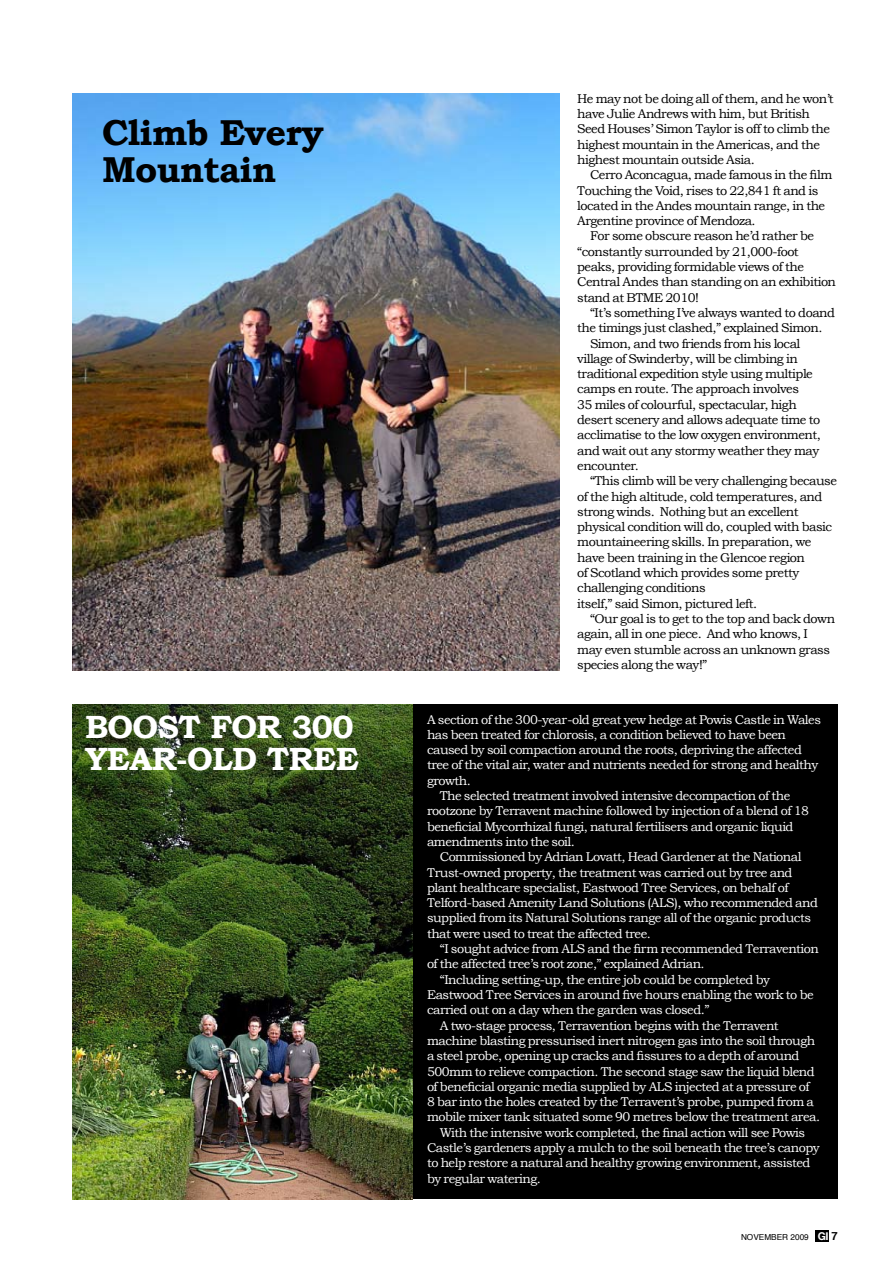
<style>
.page{position:relative;width:893px;height:1263px;background:#fff}
.page>*{position:absolute;margin:0;border:0;box-sizing:border-box;transform-origin:0 0}
.t1{font:700 36px/37.5px "Bookman Old Style";letter-spacing:-.02em;color:#000}
.t2{font:700 32.1px/32.1px "Bookman Old Style";letter-spacing:-.02em;color:#fff}
.t3{font:12.75px "Bookman Old Style";letter-spacing:-.04em;color:#fff}
.t4{font:12.75px/15.3px "Bookman Old Style";letter-spacing:-.04em;color:#000}
.t5{font:8.25px "Helvetica";color:#000}
.s1{font-family:"Helvetica Neue";font-weight:700;font-size:10.8px;color:#fff}
.s2{font-weight:700;font-size:11.25px}
</style>
<div class="page">
<div style="left:412px;top:704px;width:426px;height:495px;background:#000"></div>
<img style="left:72px;top:704px;width:340px;height:495px">
<img style="left:72px;top:94px;width:488px;height:576px">
<div style="left:816px;top:1230px;width:13px;height:11px;background:#000"></div>
<h1 class="t1" style="left:102px;top:113px;width:223px">CLIMB EVERY<br>MOUNTAIN</h1>
<h2 class="t2" style="left:85px;top:711px;width:275px">BOOST FOR 300<br>YEAR-OLD TREE</h2>
<p class="t4" style="left:577px;top:91px;width:258px">He may not be doing all of them, and he won’t have Julie Andrews with him, but British Seed Houses’ Simon Taylor is off to climb the highest mountain in the Americas, and the highest mountain outside Asia.</p>
<p class="t4" style="left:577px;top:167px;width:257px;text-indent:13px">Cerro Aconcagua, made famous in the film Touching the Void, rises to 22,841 ft and is located in the Andes mountain range, in the Argentine province of Mendoza.</p>
<p class="t4" style="left:577px;top:228px;width:260px;text-indent:13px">For some obscure reason he’d rather be “constantly surrounded by 21,000-foot peaks, providing formidable views of the Central Andes than standing on an exhibition stand at BTME 2010!</p>
<p class="t4" style="left:590px;top:305px;width:247px">“It’s something I’ve always wanted to doand</p>
<p class="t4" style="left:577px;top:320px;width:247px">the timings just clashed,” explained Simon.</p>
<p class="t4" style="left:590px;top:335px;width:212px">Simon, and two friends from his local</p>
<p class="t4" style="left:577px;top:351px;width:222px">village of Swinderby, will be climbing in</p>
<p class="t4" style="left:577px;top:366px;width:237px">traditional expedition style using multiple</p>
<p class="t4" style="left:577px;top:381px;width:223px">camps en route. The approach involves</p>
<p class="t4" style="left:577px;top:397px;width:221px">35 miles of colourful, spectacular, high</p>
<p class="t4" style="left:577px;top:412px;width:244px">desert scenery and allows adequate time to</p>
<p class="t4" style="left:577px;top:427px;width:245px">acclimatise to the low oxygen environment,</p>
<p class="t4" style="left:577px;top:443px;width:244px">and wait out any stormy weather they may</p>
<p class="t4" style="left:577px;top:458px;width:63px">encounter.</p>
<p class="t4" style="left:590px;top:473px;width:249px">“This climb will be very challenging because</p>
<p class="t4" style="left:577px;top:488px;width:247px">of the high altitude, cold temperatures, and</p>
<p class="t4" style="left:577px;top:504px;width:223px">strong winds. Nothing but an excellent</p>
<p class="t4" style="left:577px;top:519px;width:256px">physical condition will do, coupled with basic</p>
<p class="t4" style="left:577px;top:534px;width:236px">mountaineering skills. In preparation, we</p>
<p class="t4" style="left:577px;top:550px;width:229px">have been training in the Glencoe region</p>
<p class="t4" style="left:577px;top:565px;width:224px">of Scotland which provides some pretty</p>
<p class="t4" style="left:577px;top:580px;width:130px">challenging conditions</p>
<p class="t4" style="left:577px;top:596px;width:181px">itself,” said Simon, pictured left.</p>
<p class="t4" style="left:590px;top:611px;width:247px">“Our goal is to get to the top and back down</p>
<p class="t4" style="left:577px;top:626px;width:232px">again, all in one piece. And who knows, I</p>
<p class="t4" style="left:577px;top:641px;width:254px">may even stumble across an unknown grass</p>
<p class="t4" style="left:577px;top:657px;width:132px">species along the way!”</p>
<p class="t3" style="left:427px;top:712px;width:396px">A section of the 300-year-old great yew hedge at Powis Castle in Wales</p>
<p class="t3" style="left:427px;top:727px;width:360px">has been treated for chlorosis, a condition believed to have been</p>
<p class="t3" style="left:427px;top:742px;width:376px">caused by soil compaction around the roots, depriving the affected</p>
<p class="t3" style="left:427px;top:758px;width:393px">tree of the vital air, water and nutrients needed for strong and healthy</p>
<p class="t3" style="left:427px;top:773px;width:45px">growth.</p>
<p class="t3" style="left:440px;top:788px;width:352px">The selected treatment involved intensive decompaction of the</p>
<p class="t3" style="left:427px;top:804px;width:383px">rootzone by Terravent machine followed by injection of a blend of 18</p>
<p class="t3" style="left:427px;top:819px;width:368px">beneficial Mycorrhizal fungi, natural fertilisers and organic liquid</p>
<p class="t3" style="left:427px;top:834px;width:150px">amendments into the soil.</p>
<p class="t3" style="left:440px;top:850px;width:363px">Commissioned by Adrian Lovatt, Head Gardener at the National</p>
<p class="t3" style="left:427px;top:865px;width:367px">Trust-owned property, the treatment was carried out by tree and</p>
<p class="t3" style="left:427px;top:880px;width:363px">plant healthcare specialist, Eastwood Tree Services, on behalf of</p>
<p class="t3" style="left:427px;top:895px;width:392px">Telford-based Amenity Land Solutions (ALS), who recommended and</p>
<p class="t3" style="left:427px;top:911px;width:385px">supplied from its Natural Solutions range all of the organic products</p>
<p class="t3" style="left:427px;top:926px;width:225px">that were used to treat the affected tree.</p>
<p class="t3" style="left:440px;top:941px;width:381px">“I sought advice from ALS and the firm recommended Terravention</p>
<p class="t3" style="left:427px;top:957px;width:279px">of the affected tree’s root zone,” explained Adrian.</p>
<p class="t3" style="left:440px;top:972px;width:332px">“Including setting-up, the entire job could be completed by</p>
<p class="t3" style="left:427px;top:987px;width:388px">Eastwood Tree Services in around five hours enabling the work to be</p>
<p class="t3" style="left:427px;top:1003px;width:284px">carried out on a day when the garden was closed.”</p>
<p class="t3" style="left:440px;top:1018px;width:340px">A two-stage process, Terravention begins with the Terravent</p>
<p class="t3" style="left:427px;top:1033px;width:390px">machine blasting pressurised inert nitrogen gas into the soil through</p>
<p class="t3" style="left:427px;top:1048px;width:374px">a steel probe, opening up cracks and fissures to a depth of around</p>
<p class="t3" style="left:427px;top:1064px;width:389px">500mm to relieve compaction. The second stage saw the liquid blend</p>
<p class="t3" style="left:427px;top:1079px;width:384px">of beneficial organic media supplied by ALS injected at a pressure of</p>
<p class="t3" style="left:427px;top:1094px;width:388px">8 bar into the holes created by the Terravent’s probe, pumped from a</p>
<p class="t3" style="left:427px;top:1110px;width:395px">mobile mixer tank situated some 90 metres below the treatment area.</p>
<p class="t3" style="left:440px;top:1125px;width:367px">With the intensive work completed, the final action will see Powis</p>
<p class="t3" style="left:427px;top:1140px;width:394px">Castle’s gardeners apply a mulch to the soil beneath the tree’s canopy</p>
<p class="t3" style="left:427px;top:1156px;width:385px">to help restore a natural and healthy growing environment, assisted</p>
<p class="t3" style="left:427px;top:1171px;width:115px">by regular watering.</p>
<p class="t5" style="left:741px;top:1231px;width:98px">NOVEMBER 2009 <span class="s1">GI</span> <span class="s2">7</span></p>
</div>
